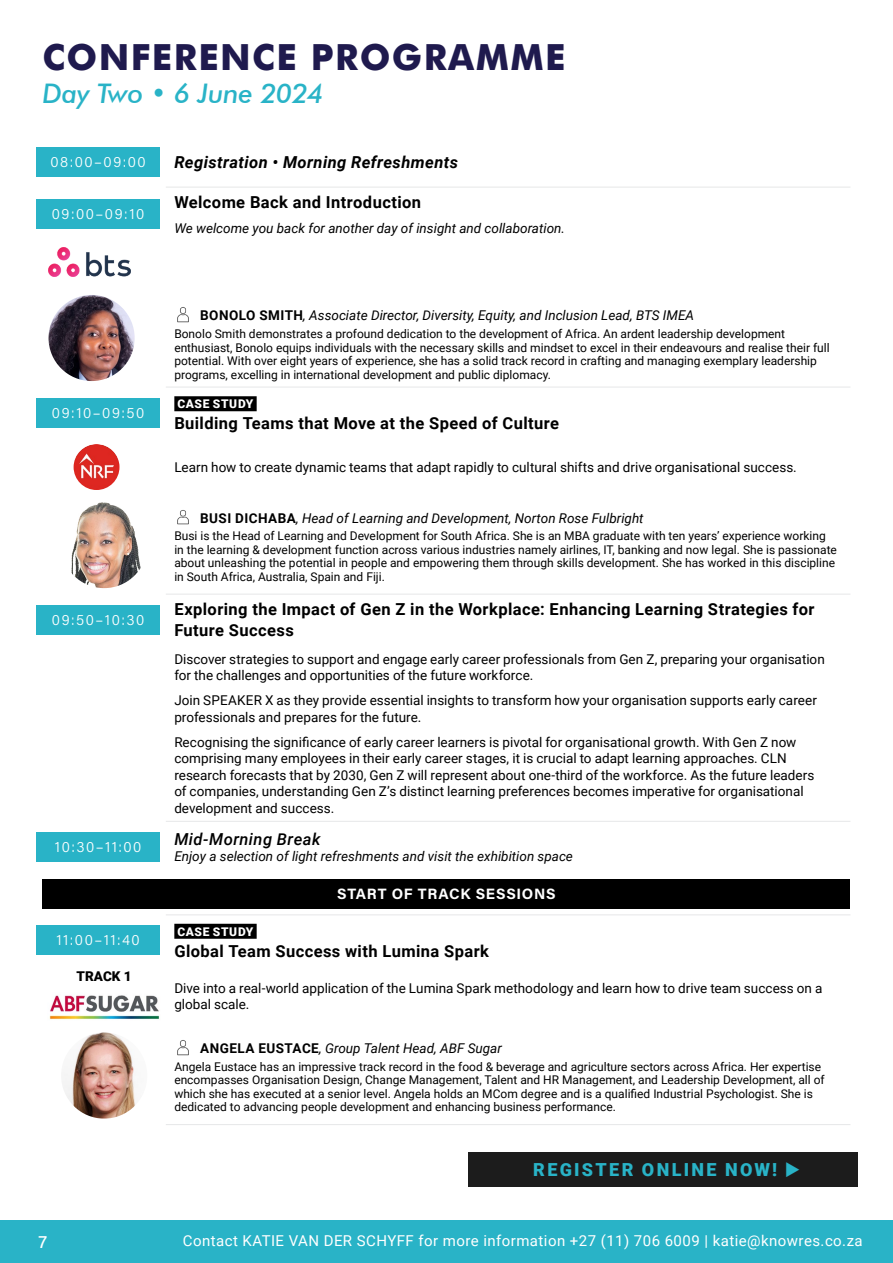
<style>
.page{position:relative;width:893px;height:1263px;background:#fff}
.page>*{position:absolute;margin:0;border:0;box-sizing:border-box;transform-origin:0 0}
.t1{font:700 36px "Futura";letter-spacing:.04em;color:#1f1a4e}
.t2{font:italic 500 27px "Futura BT";letter-spacing:-.01em;color:#29b3c7}
.t3{font:900 18px "Roboto";letter-spacing:.13em;color:#29b3c7}
.t4{font:500 18px "Acumin Pro";color:#fff}
.t5{font:700 16.5px/21px "Roboto";letter-spacing:.025em;color:#000}
.t6{font:italic 700 16.5px "Roboto";letter-spacing:.025em;color:#000}
.t7{font:italic 500 16.5px "Roboto";letter-spacing:.025em;color:#000}
.t8{font:15px "Roboto";letter-spacing:.03em;color:#fff}
.t9{font:300 15px "Acumin Pro";letter-spacing:.105em;color:#fff}
.t10{font:700 15px "Acumin Pro";letter-spacing:.05em;color:#fff}
.t11{font:13.5px/16.5px "Roboto";color:#000}
.t12{font:italic 13.5px "Roboto";color:#000}
.t13{font:900 13.5px "Roboto";color:#000}
.t14{font:12px/13.5px "Roboto";color:#000}
.t15{font:900 12px "Roboto";letter-spacing:.05em;color:#fff}
.s1{font-weight:700;font-style:normal}
</style>
<div class="page">
<div style="left:0;top:1220px;width:893px;height:43px;background:#29b3c7"></div>
<hr style="left:166px;top:187px;width:684px;height:1px;background:#e6e7e8">
<hr style="left:166px;top:387px;width:684px;height:1px;background:#e6e7e8">
<hr style="left:166px;top:821px;width:684px;height:1px;background:#e6e7e8">
<hr style="left:166px;top:1124px;width:684px;height:1px;background:#e6e7e8">
<hr style="left:166px;top:915px;width:684px;height:1px;background:#e6e7e8">
<hr style="left:166px;top:594px;width:684px;height:1px;background:#e6e7e8">
<div style="left:37px;top:147px;width:123px;height:29px;background:#29b3c7"></div>
<div style="left:37px;top:199px;width:123px;height:30px;background:#29b3c7"></div>
<img style="left:49px;top:247px;width:81px;height:29px">
<img style="left:49px;top:295px;width:86px;height:86px;border-radius:43px">
<img style="left:177px;top:307px;width:12px;height:15px">
<div style="left:37px;top:398px;width:123px;height:29px;background:#29b3c7"></div>
<div style="left:174px;top:396px;width:83px;height:15px;background:#000"></div>
<img style="left:74px;top:444px;width:45px;height:46px;border-radius:23px">
<img style="left:61px;top:502px;width:86px;height:86px;border-radius:43px">
<img style="left:177px;top:510px;width:12px;height:15px">
<div style="left:37px;top:605px;width:123px;height:29px;background:#29b3c7"></div>
<div style="left:37px;top:832px;width:123px;height:30px;background:#29b3c7"></div>
<div style="left:43px;top:879px;width:807px;height:29px;background:#000"></div>
<div style="left:37px;top:925px;width:123px;height:30px;background:#29b3c7"></div>
<div style="left:174px;top:924px;width:83px;height:15px;background:#000"></div>
<img style="left:49px;top:995px;width:110px;height:25px">
<img style="left:61px;top:1032px;width:86px;height:86px;border-radius:43px">
<img style="left:177px;top:1040px;width:12px;height:15px">
<div style="left:468px;top:1152px;width:389px;height:34px;background:#1c1c1c"></div>
<h1 class="t1" style="left:43px;top:31px;width:525px">CONFERENCE PROGRAMME</h1>
<h2 class="t2" style="left:43px;top:77px;width:282px">Day Two • 6 June 2024</h2>
<p class="t9" style="left:50px;top:151px;width:97px">08:00–09:00</p>
<h3 class="t6" style="left:174px;top:150px;width:285px">Registration • Morning Refreshments</h3>
<p class="t9" style="left:52px;top:204px;width:94px">09:00–09:10</p>
<h3 class="t5" style="left:174px;top:191px;width:248px">Welcome Back and Introduction</h3>
<p class="t12" style="left:174px;top:219px;width:392px">We welcome you back for another day of insight and collaboration.</p>
<p class="t9" style="left:52px;top:402px;width:94px">09:10–09:50</p>
<p class="t12" style="left:200px;top:306px;width:495px"><span class="s1">BONOLO SMITH</span>, Associate Director, Diversity, Equity, and Inclusion Lead, BTS IMEA</p>
<p class="t14" style="left:174px;top:327px;width:657px">Bonolo Smith demonstrates a profound dedication to the development of Africa. An ardent leadership development enthusiast, Bonolo equips individuals with the necessary skills and mindset to excel in their endeavours and realise their full potential. With over eight years of experience, she has a solid track record in crafting and managing exemplary leadership programs, excelling in international development and public diplomacy.</p>
<p class="t15" style="left:178px;top:396px;width:77px">CASE STUDY</p>
<h3 class="t5" style="left:174px;top:412px;width:386px">Building Teams that Move at the Speed of Culture</h3>
<p class="t11" style="left:174px;top:459px;width:624px">Learn how to create dynamic teams that adapt rapidly to cultural shifts and drive organisational success.</p>
<p class="t12" style="left:200px;top:508px;width:445px"><span class="s1">BUSI DICHABA</span>, Head of Learning and Development, Norton Rose Fulbright</p>
<p class="t14" style="left:174px;top:529px;width:664px">Busi is the Head of Learning and Development for South Africa. She is an MBA graduate with ten years’ experience working in the learning &amp; development function across various industries namely airlines, IT, banking and now legal. She is passionate about unleashing the potential in people and empowering them through skills development. She has worked in this discipline in South Africa, Australia, Spain and Fiji.</p>
<p class="t9" style="left:52px;top:609px;width:94px">09:50–10:30</p>
<h3 class="t5" style="left:174px;top:598px;width:642px">Exploring the Impact of Gen Z in the Workplace: Enhancing Learning Strategies for<br>Future Success</h3>
<p class="t11" style="left:174px;top:650px;width:652px">Discover strategies to support and engage early career professionals from Gen Z, preparing your organisation for the challenges and opportunities of the future workforce.</p>
<p class="t11" style="left:174px;top:692px;width:644px">Join SPEAKER X as they provide essential insights to transform how your organisation supports early career professionals and prepares for the future.</p>
<p class="t11" style="left:174px;top:733px;width:642px">Recognising the significance of early career learners is pivotal for organisational growth. With Gen Z now comprising many employees in their early career stages, it is crucial to adapt learning approaches. CLN research forecasts that by 2030, Gen Z will represent about one-third of the workforce. As the future leaders of companies, understanding Gen Z’s distinct learning preferences becomes imperative for organisational development and success.</p>
<p class="t9" style="left:55px;top:836px;width:88px">10:30–11:00</p>
<h3 class="t7" style="left:174px;top:827px;width:148px">Mid-Morning Break</h3>
<p class="t12" style="left:174px;top:847px;width:400px">Enjoy a selection of light refreshments and visit the exhibition space</p>
<p class="t10" style="left:337px;top:883px;width:220px">START OF TRACK SESSIONS</p>
<p class="t9" style="left:57px;top:930px;width:85px">11:00–11:40</p>
<p class="t15" style="left:178px;top:923px;width:77px">CASE STUDY</p>
<h3 class="t5" style="left:174px;top:940px;width:316px">Global Team Success with Lumina Spark</h3>
<p class="t13" style="left:77px;top:967px;width:57px">TRACK 1</p>
<p class="t11" style="left:174px;top:979px;width:650px">Dive into a real-world application of the Lumina Spark methodology and learn how to drive team success on a global scale.</p>
<p class="t12" style="left:200px;top:1039px;width:303px"><span class="s1">ANGELA EUSTACE</span>, Group Talent Head, ABF Sugar</p>
<p class="t14" style="left:174px;top:1059px;width:652px">Angela Eustace has an impressive track record in the food &amp; beverage and agriculture sectors across Africa. Her expertise encompasses Organisation Design, Change Management, Talent and HR Management, and Leadership Development, all of which she has executed at a senior level. Angela holds an MCom degree and is a qualified Industrial Psychologist. She is dedicated to advancing people development and enhancing business performance.</p>
<h3 class="t3" style="left:533px;top:1157px;width:269px">REGISTER ONLINE NOW! ◆</h3>
<h3 class="t4" style="left:39px;top:1229px;width:10px">7</h3>
<p class="t8" style="left:183px;top:1230px;width:681px">Contact KATIE VAN DER SCHYFF for more information +27 (11) 706 6009 | katie@knowres.co.za</p>
</div>
